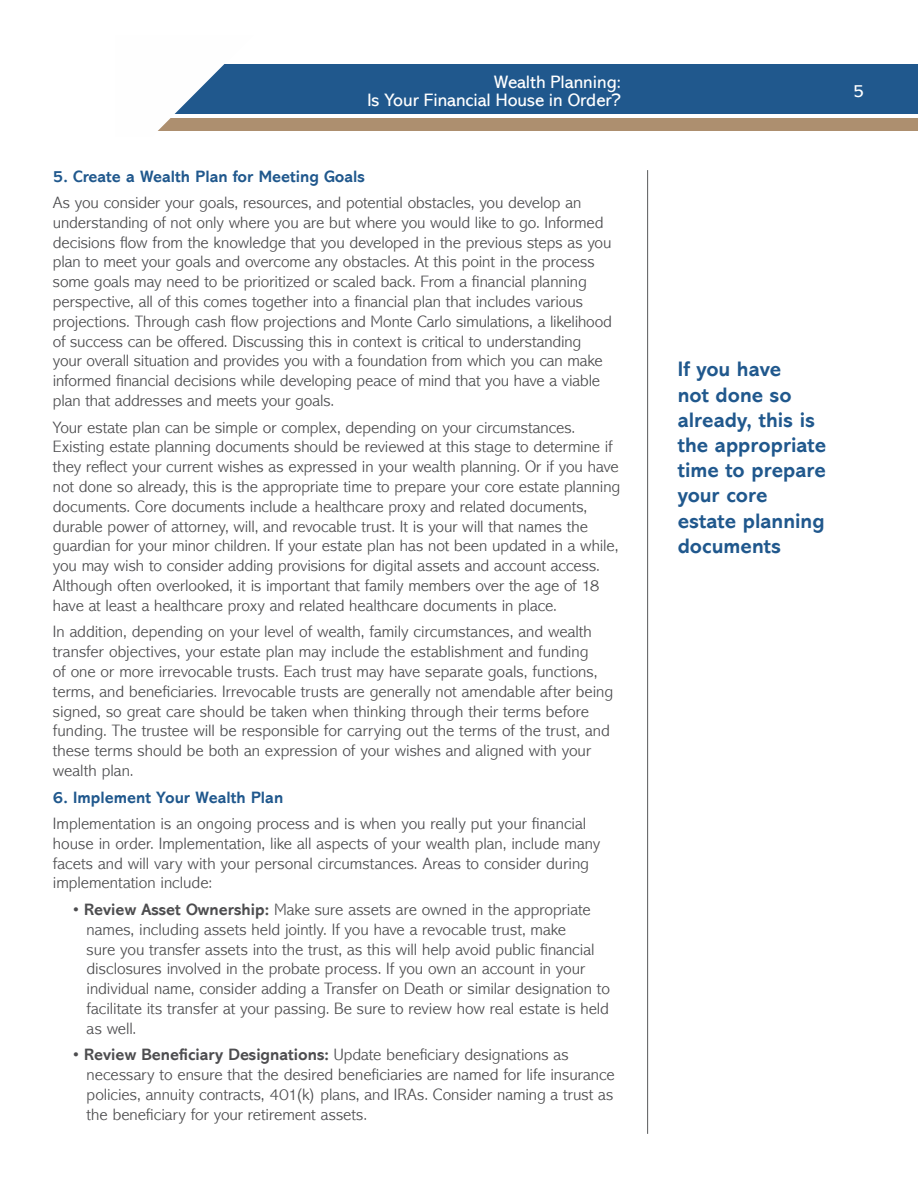
<style>
.page{position:relative;width:918px;height:1188px;background:#fff}
.page>*{position:absolute;margin:0;border:0;box-sizing:border-box;transform-origin:0 0}
.t1{font:700 21px/25.2px "Abadi MT Std";color:#20588d}
.t2{font:18px/18px "Abadi MT Std";color:#fff;text-align:right}
.t3{font:300 16.5px/19.8px "Abadi MT Std";letter-spacing:-.005em;color:#4d4d4f}
.t4{font:700 16.5px "Abadi MT Std";color:#20588d}
.s1{font-weight:700}
</style>
<div class="page">
<div style="left:129px;top:65px;width:789px;height:49px;background:#20588d"></div>
<div style="left:129px;top:118px;width:789px;height:13px;background:#ad8f6f"></div>
<svg style="left:129px;top:64px;width:124px;height:67px"></svg>
<hr style="left:647px;top:170px;width:1px;height:964px;background:#58595b">
<p class="t2" style="left:367px;top:73px;width:255px">Wealth Planning:<br>Is Your Financial House in Order?</p>
<p class="t4" style="left:53px;top:166px;width:314px">5. Create a Wealth Plan for Meeting Goals</p>
<p class="t3" style="left:53px;top:193px;width:561px">As you consider your goals, resources, and potential obstacles, you develop an understanding of not only where you are but where you would like to go. Informed decisions flow from the knowledge that you developed in the previous steps as you plan to meet your goals and overcome any obstacles. At this point in the process some goals may need to be prioritized or scaled back. From a financial planning perspective, all of this comes together into a financial plan that includes various projections. Through cash flow projections and Monte Carlo simulations, a likelihood of success can be offered. Discussing this in context is critical to understanding your overall situation and provides you with a foundation from which you can make informed financial decisions while developing peace of mind that you have a viable plan that addresses and meets your goals.</p>
<p class="t3" style="left:53px;top:418px;width:569px">Your estate plan can be simple or complex, depending on your circumstances.<br>Existing estate planning documents should be reviewed at this stage to determine if they reflect your current wishes as expressed in your wealth planning. Or if you have not done so already, this is the appropriate time to prepare your core estate planning documents. Core documents include a healthcare proxy and related documents, durable power of attorney, will, and revocable trust. It is your will that names the guardian for your minor children. If your estate plan has not been updated in a while, you may wish to consider adding provisions for digital assets and account access.<br>Although often overlooked, it is important that family members over the age of 18 have at least a healthcare proxy and related healthcare documents in place.</p>
<p class="t3" style="left:53px;top:622px;width:562px">In addition, depending on your level of wealth, family circumstances, and wealth transfer objectives, your estate plan may include the establishment and funding<br>of one or more irrevocable trusts. Each trust may have separate goals, functions, terms, and beneficiaries. Irrevocable trusts are generally not amendable after being signed, so great care should be taken when thinking through their terms before funding. The trustee will be responsible for carrying out the terms of the trust, and these terms should be both an expression of your wishes and aligned with your wealth plan.</p>
<p class="t4" style="left:53px;top:787px;width:232px">6. Implement Your Wealth Plan</p>
<p class="t3" style="left:53px;top:814px;width:549px">Implementation is an ongoing process and is when you really put your financial house in order. Implementation, like all aspects of your wealth plan, include many facets and will vary with your personal circumstances. Areas to consider during implementation include:</p>
<p class="t3" style="left:87px;top:900px;width:525px;text-indent:-13px"><span class="s1">• Review Asset Ownership:</span> Make sure assets are owned in the appropriate names, including assets held jointly. If you have a revocable trust, make<br>sure you transfer assets into the trust, as this will help avoid public financial disclosures involved in the probate process. If you own an account in your individual name, consider adding a Transfer on Death or similar designation to facilitate its transfer at your passing. Be sure to review how real estate is held as well.</p>
<p class="t3" style="left:87px;top:1045px;width:530px;text-indent:-13px"><span class="s1">• Review Beneficiary Designations:</span> Update beneficiary designations as necessary to ensure that the desired beneficiaries are named for life insurance policies, annuity contracts, 401(k) plans, and IRAs. Consider naming a trust as the beneficiary for your retirement assets.</p>
<p class="t2" style="left:853px;top:82px;width:12px">5</p>
<p class="t1" style="left:678px;top:357px;width:150px">If you have<br>not done so already, this is the appropriate time to prepare your core estate planning documents</p>
</div>
